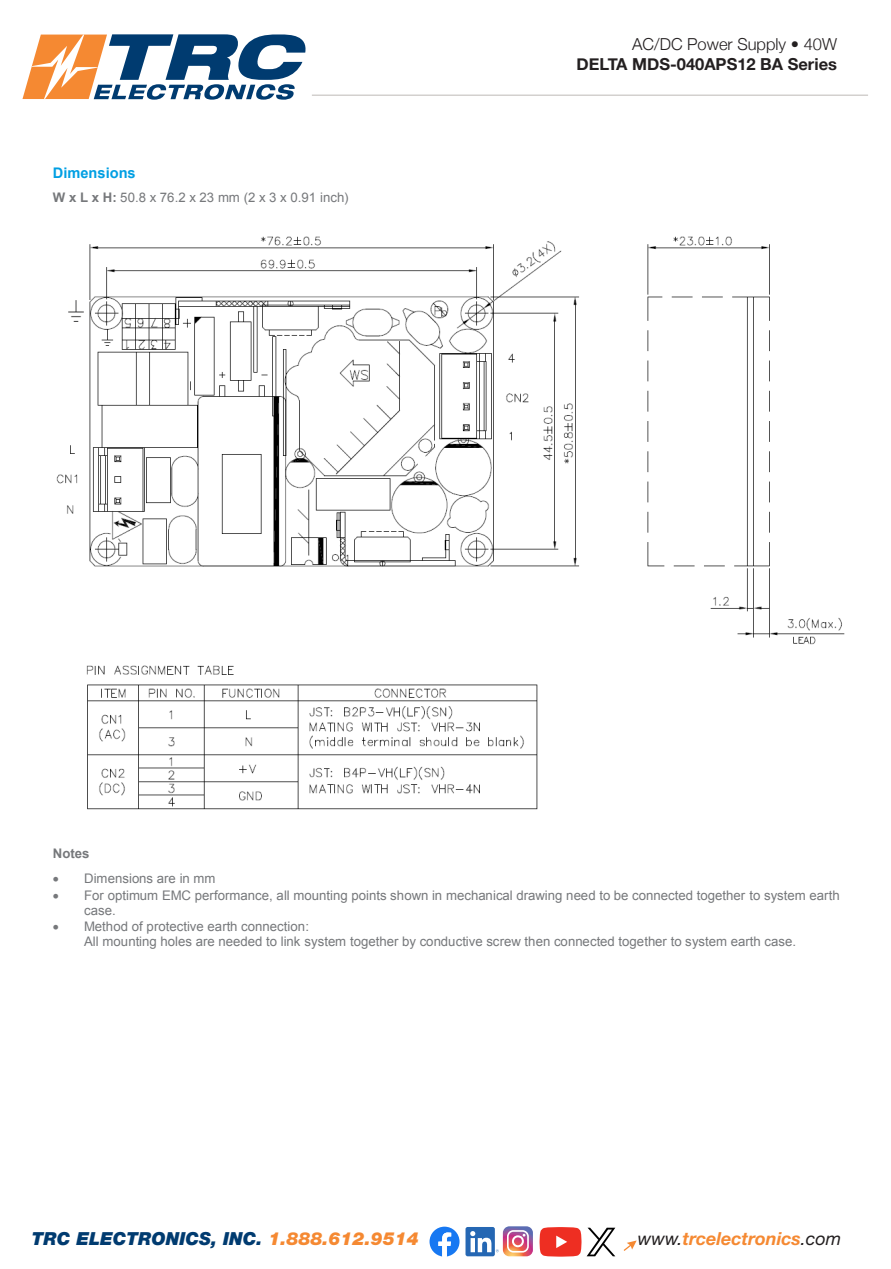
<style>
.page{position:relative;width:891px;height:1269px;background:#fff}
.page>*{position:absolute;margin:0;border:0;box-sizing:border-box;transform-origin:0 0}
.t1{font:italic 900 18px "Helvetica Neue LT Std";color:#003b70}
.t2{font:italic 700 18px "Helvetica Neue LT Std";color:#f58932}
.t3{font:700 16.5px "Helvetica Neue";color:#231f20}
.t4{font:300 16.5px "Helvetica Neue";color:#231f20}
.t5{font:700 14.55px "Arial";color:#009fe3}
.t6{font:13.2px/15.1px "Arial";letter-spacing:.005em;color:#76787b}
.t7{font:700 13.2px "Arial";color:#76787b}
.s1{font-weight:700}
.s2{color:#f58932}
.s3{font-weight:400;color:#231f20}
</style>
<div class="page">
<hr style="left:312px;top:94px;width:556px;height:2px;background:#d3d0ce">
<svg style="left:624px;top:1240px;width:13px;height:11px"></svg>
<svg style="left:22px;top:34px;width:284px;height:66px"></svg>
<svg style="left:430px;top:1227px;width:30px;height:30px"></svg>
<div style="left:466px;top:1227px;width:29px;height:29px;background:#2567b3;border-radius:2px"></div>
<svg style="left:470px;top:1226px;width:63px;height:30px"></svg>
<svg style="left:540px;top:1227px;width:75px;height:30px"></svg>
<img style="left:56px;top:236px;width:789px;height:409px">
<img style="left:86px;top:665px;width:452px;height:145px">
<img style="left:68px;top:301px;width:15px;height:21px">
<div style="left:462px;top:571px;width:27px;height:26px;background:#fff"></div>
<p class="t5" style="left:53px;top:163px;width:84px">Dimensions</p>
<p class="t6" style="left:53px;top:190px;width:297px"><span class="s1">W x L x H:</span> 50.8 x 76.2 x 23 mm (2 x 3 x 0.91 inch)</p>
<p class="t4" style="left:632px;top:31px;width:206px">AC/DC Power Supply • 40W</p>
<p class="t3" style="left:577px;top:51px;width:262px">DELTA MDS-040APS12 BA Series</p>
<p class="t7" style="left:53px;top:845px;width:38px">Notes</p>
<p class="t6" style="left:53px;top:871px;width:164px">• Dimensions are in mm</p>
<p class="t6" style="left:84px;top:888px;width:757px;text-indent:-31px">• For optimum EMC performance, all mounting points shown in mechanical drawing need to be connected together to system earth case.</p>
<p class="t6" style="left:84px;top:919px;width:713px;text-indent:-31px">• Method of protective earth connection:<br>All mounting holes are needed to link system together by conductive screw then connected together to system earth case.</p>
<p class="t1" style="left:32px;top:1227px;width:388px">TRC ELECTRONICS, INC. <span class="s2">1.888.612.9514</span></p>
<p class="t2" style="left:638px;top:1227px;width:205px"><span class="s3">www.</span>trcelectronics<span class="s3">.com</span></p>
</div>
